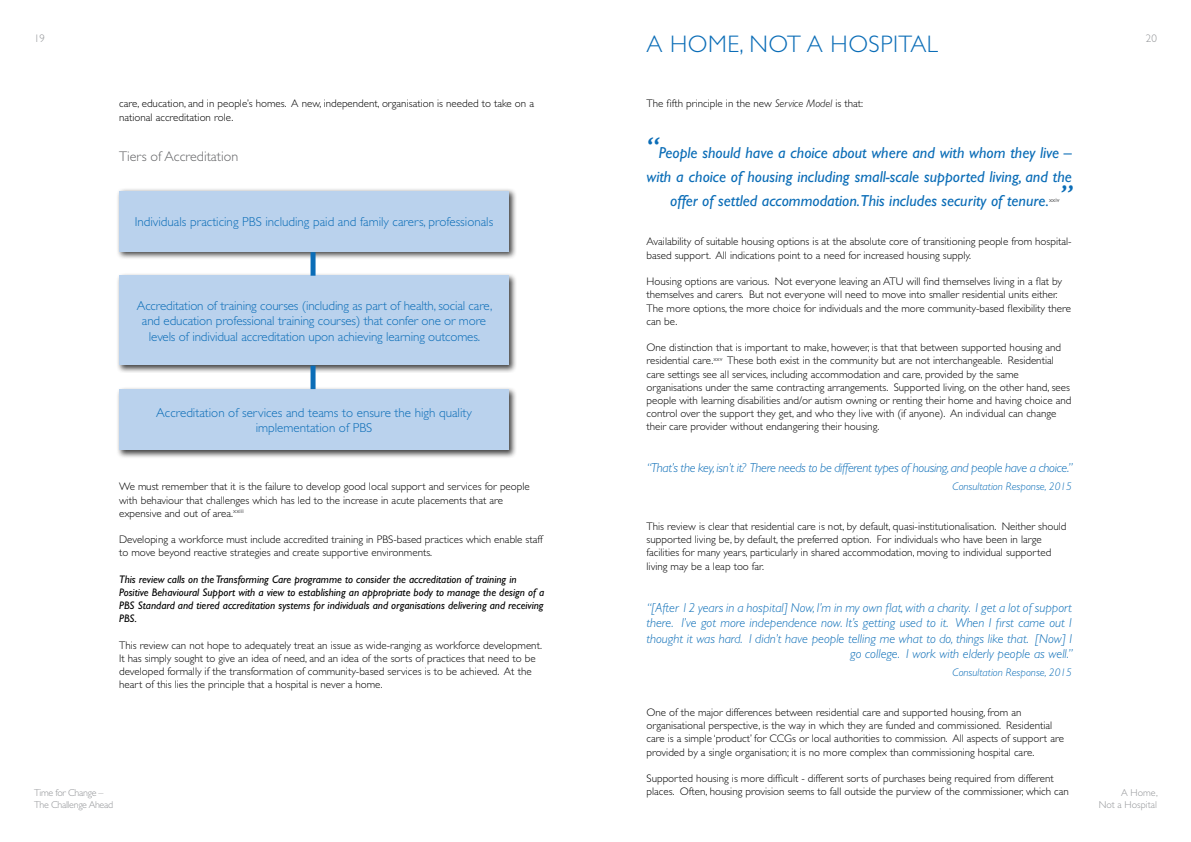
<style>
.page{position:relative;width:1191px;height:842px;background:#fff}
.page>*{position:absolute;margin:0;border:0;box-sizing:border-box;transform-origin:0 0}
.t1{font:italic 30px "Gill Sans";color:#0b6db7}
.t2{font:300 24px "Gill Sans";color:#0b6db7}
.t3{font:italic 16px/24px "Gill Sans";color:#0b6db7;text-align:center}
.t4{font:300 14px "Gill Sans";color:#636466}
.t5{font:300 13px/15.6px "Gill Sans";letter-spacing:-.01em;color:#0b6db7;text-align:center}
.t6{font:italic 300 13px/15.6px "Gill Sans";color:#0b6db7;text-align:right}
.t7{font:italic 300 13px "Gill Sans";letter-spacing:-.02em;color:#0b6db7}
.t8{font:300 11px/13.2px "Gill Sans";color:#000}
.t9{font:italic 11px/13.2px "Gill Sans";color:#000}
.t10{font:italic 300 11px "Gill Sans";color:#0b6db7}
.t11{font:300 11px "Gill Sans";color:#939598}
.t12{font:300 10px/12px "Gill Sans";letter-spacing:-.03em;color:#939598}
.t13{font:300 10px/12px "Gill Sans";color:#939598;text-align:right}
.t14{font:6.4px "Gill Sans";color:#636466}
.s1{font-style:italic}
.s2{font-size:30px}
</style>
<div class="page">
<div style="left:116px;top:273px;width:401px;height:100px;background:#000;opacity:.75"></div>
<div style="left:119px;top:276px;width:390px;height:89px;background:#bad2ed"></div>
<div style="left:116px;top:188px;width:401px;height:72px;background:#000;opacity:.75"></div>
<div style="left:119px;top:191px;width:390px;height:61px;background:#bad2ed"></div>
<div style="left:116px;top:386px;width:401px;height:73px;background:#000;opacity:.75"></div>
<div style="left:119px;top:389px;width:390px;height:61px;background:#bad2ed"></div>
<div style="left:310px;top:252px;width:5px;height:24px;background:#0b6db7"></div>
<div style="left:310px;top:366px;width:5px;height:23px;background:#0b6db7"></div>
<p class="t11" style="left:34px;top:32px;width:12px">19</p>
<p class="t8" style="left:119px;top:97px;width:416px">care, education, and in people’s homes. A new, independent, organisation is needed to take on a national accreditation role.</p>
<p class="t4" style="left:119px;top:149px;width:121px">Tiers of Accreditation</p>
<p class="t5" style="left:135px;top:214px;width:360px">Individuals practicing PBS including paid and family carers, professionals</p>
<p class="t5" style="left:137px;top:298px;width:357px">Accreditation of training courses (including as part of health, social care, and education professional training courses) that confer one or more levels of individual accreditation upon achieving learning outcomes.</p>
<p class="t5" style="left:156px;top:405px;width:317px">Accreditation of services and teams to ensure the high quality implementation of PBS</p>
<p class="t8" style="left:119px;top:480px;width:412px">We must remember that it is the failure to develop good local support and services for people with behaviour that challenges which has led to the increase in acute placements that are expensive and out of area.<sup>xxiii</sup></p>
<p class="t8" style="left:119px;top:533px;width:425px">Developing a workforce must include accredited training in PBS-based practices which enable staff to move beyond reactive strategies and create supportive environments.</p>
<p class="t9" style="left:119px;top:572px;width:427px">This review calls on the Transforming Care programme to consider the accreditation of training in Positive Behavioural Support with a view to establishing an appropriate body to manage the design of a PBS Standard and tiered accreditation systems for individuals and organisations delivering and receiving PBS.</p>
<p class="t8" style="left:119px;top:639px;width:424px">This review can not hope to adequately treat an issue as wide-ranging as workforce development.<br>It has simply sought to give an idea of need, and an idea of the sorts of practices that need to be developed formally if the transformation of community-based services is to be achieved. At the heart of this lies the principle that a hospital is never a home.</p>
<p class="t12" style="left:34px;top:787px;width:81px">Time for Change –<br>The Challenge Ahead</p>
<h2 class="t2" style="left:646px;top:30px;width:42px">a home</h2>
<h2 class="t2" style="left:739px;top:30px;width:28px">, not</h2>
<h2 class="t2" style="left:807px;top:30px;width:38px">a hospital</h2>
<p class="t8" style="left:646px;top:97px;width:218px">The fifth principle in the new <span class="s1">Service Model</span> is that:</p>
<h3 class="t3" style="left:646px;top:141px;width:427px"><span class="s2">“</span>People should have a choice about where and with whom they live – with a choice of housing including small-scale supported living, and the offer of settled accommodation.This includes security of tenure.</h3>
<h1 class="t1" style="left:1059px;top:179px;width:14px">”</h1>
<p class="t14" style="left:1049px;top:196px;width:12px">xxiv</p>
<p class="t8" style="left:646px;top:235px;width:426px">Availability of suitable housing options is at the absolute core of transitioning people from hospital&shy;based support. All indications point to a need for increased housing supply.</p>
<p class="t8" style="left:646px;top:275px;width:426px">Housing options are various. Not everyone leaving an ATU will find themselves living in a flat by themselves and carers. But not everyone will need to move into smaller residential units either.<br>The more options, the more choice for individuals and the more community-based flexibility there can be.</p>
<p class="t8" style="left:646px;top:341px;width:426px">One distinction that is important to make, however, is that that between supported housing and residential care.<sup>xxv</sup> These both exist in the community but are not interchangeable. Residential care settings see all services, including accommodation and care, provided by the same organisations under the same contracting arrangements. Supported living, on the other hand, sees people with learning disabilities and/or autism owning or renting their home and having choice and control over the support they get, and who they live with (if anyone). An individual can change their care provider without endangering their housing.</p>
<p class="t7" style="left:646px;top:461px;width:428px">“That’s the key, isn’t it? There needs to be different types of housing, and people have a choice.”</p>
<p class="t10" style="left:952px;top:480px;width:121px">Consultation Response, 2015</p>
<p class="t8" style="left:646px;top:520px;width:421px">This review is clear that residential care is not, by default, quasi-institutionalisation. Neither should supported living be, by default, the preferred option. For individuals who have been in large facilities for many years, particularly in shared accommodation, moving to individual supported living may be a leap too far.</p>
<p class="t6" style="left:646px;top:599px;width:428px">“[After 12 years in a hospital] Now, I’m in my own flat, with a charity. I get a lot of support there. I’ve got more independence now. It’s getting used to it. When I first came out I thought it was hard. I didn’t have people telling me what to do, things like that. [Now] I go college. I work with elderly people as well.”</p>
<p class="t10" style="left:952px;top:666px;width:121px">Consultation Response, 2015</p>
<p class="t8" style="left:646px;top:706px;width:419px">One of the major differences between residential care and supported housing, from an organisational perspective, is the way in which they are funded and commissioned. Residential care is a simple ‘product’ for CCGs or local authorities to commission. All aspects of support are provided by a single organisation; it is no more complex than commissioning hospital care.</p>
<p class="t8" style="left:646px;top:772px;width:424px">Supported housing is more difficult - different sorts of purchases being required from different places. Often, housing provision seems to fall outside the purview of the commissioner, which can</p>
<p class="t11" style="left:1146px;top:32px;width:12px">20</p>
<p class="t13" style="left:1098px;top:787px;width:61px">A Home,<br>Not a Hospital</p>
</div>
